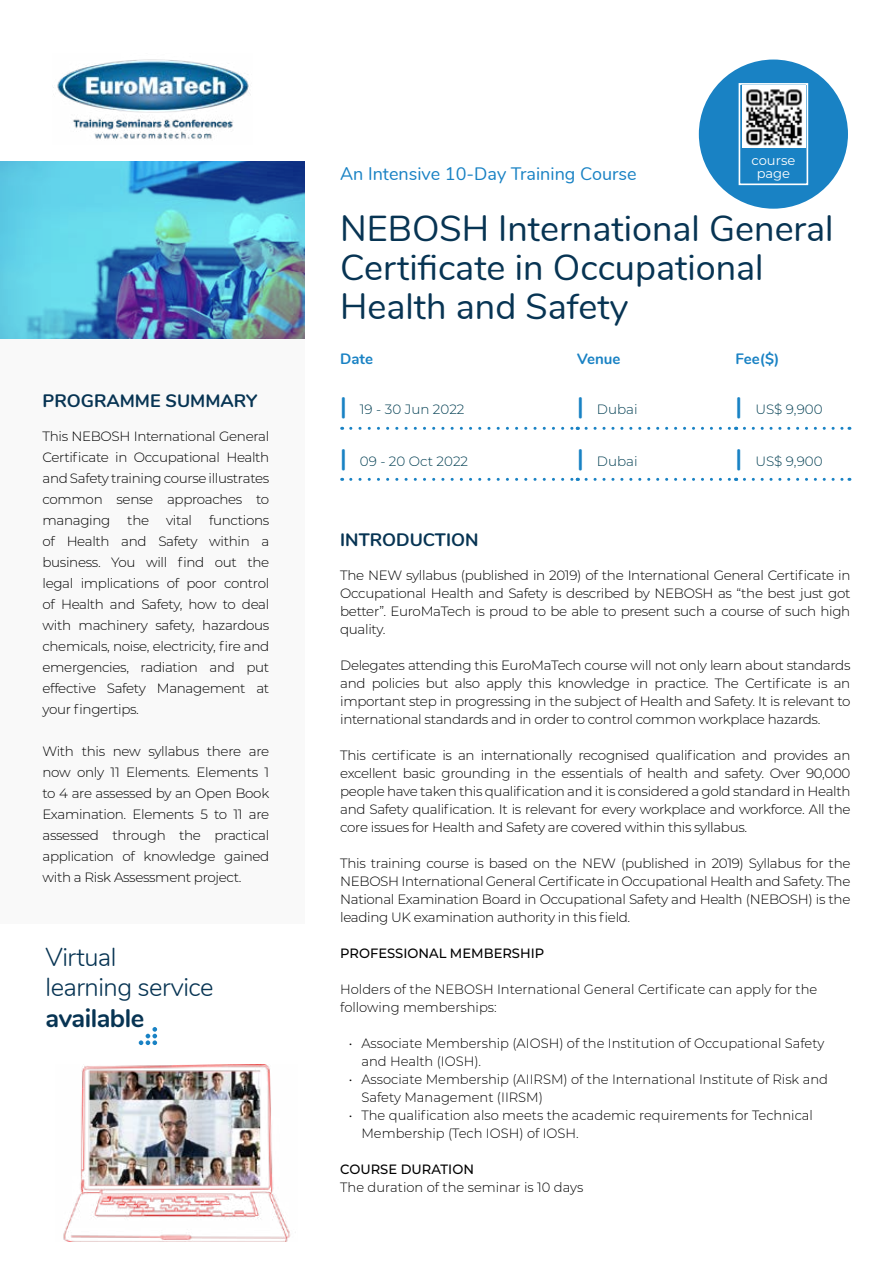
<style>
.page{position:relative;width:893px;height:1263px;background:#fff}
.page>*{position:absolute;margin:0;border:0;box-sizing:border-box;transform-origin:0 0}
.t1{font:36px/39px "Nunito";color:#073453}
.t2{font:300 25.5px/30.6px "Nunito";letter-spacing:-.02em;color:#073453}
.t3{font:700 25.5px "Nunito";letter-spacing:-.02em;color:#073453}
.t4{font:18px "Nunito";color:#1982c4}
.t5{font:700 18px "Nunito";color:#073453}
.t6{font:700 15px "Nunito";color:#1982c4}
.t7{font:300 13.5px/21px "Montserrat";letter-spacing:-.02em;color:#000;text-align:justify}
.t8{font:300 13.5px/18px "Montserrat";color:#000}
.t9{font:300 13.5px "Montserrat";color:#003e52}
.t10{font:500 13.5px "Montserrat";color:#000}
.t11{font:13.05px/13px "Montserrat";color:#fff;text-align:center}
.s1{font-family:"Nunito";font-weight:700;font-size:24px;color:#1982c4}
</style>
<div class="page">
<img style="left:0;top:162px;width:305px;height:177px">
<div style="left:0;top:340px;width:305px;height:584px;background:#f9f9f9"></div>
<svg style="left:139px;top:1027px;width:18px;height:18px"></svg>
<img style="left:63px;top:1065px;width:228px;height:176px">
<div style="left:699px;top:60px;width:149px;height:149px;background:#1982c4;border-radius:50%"></div>
<div style="left:739px;top:83px;width:69px;height:102px;border:2px solid #fff"></div>
<img style="left:53px;top:59px;width:198px;height:80px">
<img style="left:742px;top:86px;width:63px;height:62px">
<svg style="left:351px;top:427px;width:227px;height:3px"></svg>
<svg style="left:586px;top:427px;width:151px;height:3px"></svg>
<svg style="left:744px;top:427px;width:106px;height:3px"></svg>
<svg style="left:351px;top:478px;width:227px;height:3px"></svg>
<svg style="left:586px;top:478px;width:151px;height:3px"></svg>
<svg style="left:744px;top:478px;width:106px;height:3px"></svg>
<h3 class="t5" style="left:43px;top:387px;width:216px">PROGRAMME SUMMARY</h3>
<p class="t7" style="left:43px;top:426px;width:228px">This NEBOSH International General Certificate in Occupational Health and Safety training course illustrates common sense approaches to managing</p>
<p class="t7" style="left:43px;top:510px;width:228px;text-indent:167px">functions of Health and Safety within a business. You will find out the legal implications of poor control of Health and Safety, how to deal with machinery safety, hazardous chemicals, noise, electricity, fire and emergencies, radiation and put effective Safety Management at your fingertips.</p>
<p class="t7" style="left:43px;top:741px;width:228px">With this new syllabus there are now only 11 Elements. Elements 1 to 4 are assessed by an Open Book Examination. Elements 5 to 11 are assessed through the practical application of knowledge gained with a Risk Assessment project.</p>
<p class="t7" style="left:127px;top:510px;width:23px">the</p>
<p class="t7" style="left:166px;top:510px;width:28px">vital</p>
<h2 class="t2" style="left:46px;top:940px;width:170px">Virtual<br>learning service</h2>
<h2 class="t3" style="left:46px;top:999px;width:100px">available</h2>
<h3 class="t4" style="left:340px;top:160px;width:298px">An Intensive 10-Day Training Course</h3>
<p class="t11" style="left:751px;top:153px;width:45px">course page</p>
<h1 class="t1" style="left:340px;top:207px;width:495px">NEBOSH International General<br>Certificate in Occupational<br>Health and Safety</h1>
<p class="t6" style="left:340px;top:347px;width:34px">Date</p>
<p class="t6" style="left:577px;top:347px;width:45px">Venue</p>
<p class="t6" style="left:736px;top:347px;width:45px">Fee($)</p>
<p class="t9" style="left:340px;top:400px;width:126px"><span class="s1">|</span> 19 - 30 Jun 2022</p>
<p class="t9" style="left:577px;top:400px;width:62px"><span class="s1">|</span> Dubai</p>
<p class="t9" style="left:736px;top:400px;width:88px"><span class="s1">|</span> US$ 9,900</p>
<p class="t9" style="left:340px;top:452px;width:130px"><span class="s1">|</span> 09 - 20 Oct 2022</p>
<p class="t9" style="left:577px;top:452px;width:62px"><span class="s1">|</span> Dubai</p>
<p class="t9" style="left:736px;top:452px;width:88px"><span class="s1">|</span> US$ 9,900</p>
<h3 class="t5" style="left:340px;top:526px;width:140px">INTRODUCTION</h3>
<p class="t7" style="left:340px;top:566px;width:512px;line-height:18px">The NEW syllabus (published in 2019) of the International General Certificate in Occupational Health and Safety is described by NEBOSH as “the best just got better”. EuroMaTech is proud to be able to present such a course of such high quality.</p>
<p class="t7" style="left:340px;top:656px;width:512px;line-height:18px">Delegates attending this EuroMaTech course will not only learn about standards and policies but also apply this knowledge in practice. The Certificate is an important step in progressing in the subject of Health and Safety. It is relevant to international standards and in order to control common workplace hazards.</p>
<p class="t7" style="left:340px;top:746px;width:512px;line-height:18px">This certificate is an internationally recognised qualification and provides an excellent basic grounding in the essentials of health and safety. Over 90,000 people have taken this qualification and it is considered a gold standard in Health and Safety qualification. It is relevant for every workplace and workforce. All the core issues for Health and Safety are covered within this syllabus.</p>
<p class="t7" style="left:340px;top:854px;width:512px;line-height:18px">This training course is based on the NEW (published in 2019) Syllabus for the NEBOSH International General Certificate in Occupational Health and Safety. The National Examination Board in Occupational Safety and Health (NEBOSH) is the leading UK examination authority in this field.</p>
<p class="t10" style="left:340px;top:944px;width:206px">PROFESSIONAL MEMBERSHIP</p>
<p class="t8" style="left:340px;top:980px;width:479px">Holders of the NEBOSH International General Certificate can apply for the following memberships:</p>
<p class="t8" style="left:361px;top:1034px;width:464px;text-indent:-13px">• Associate Membership (AIOSH) of the Institution of Occupational Safety and Health (IOSH).</p>
<p class="t8" style="left:361px;top:1070px;width:468px;text-indent:-13px">• Associate Membership (AIIRSM) of the International Institute of Risk and<br>Safety Management (IIRSM)</p>
<p class="t8" style="left:361px;top:1106px;width:453px;text-indent:-13px">• The qualification also meets the academic requirements for Technical<br>Membership (Tech IOSH) of IOSH.</p>
<p class="t10" style="left:340px;top:1160px;width:135px">COURSE DURATION</p>
<p class="t8" style="left:340px;top:1178px;width:245px">The duration of the seminar is 10 days</p>
</div>
